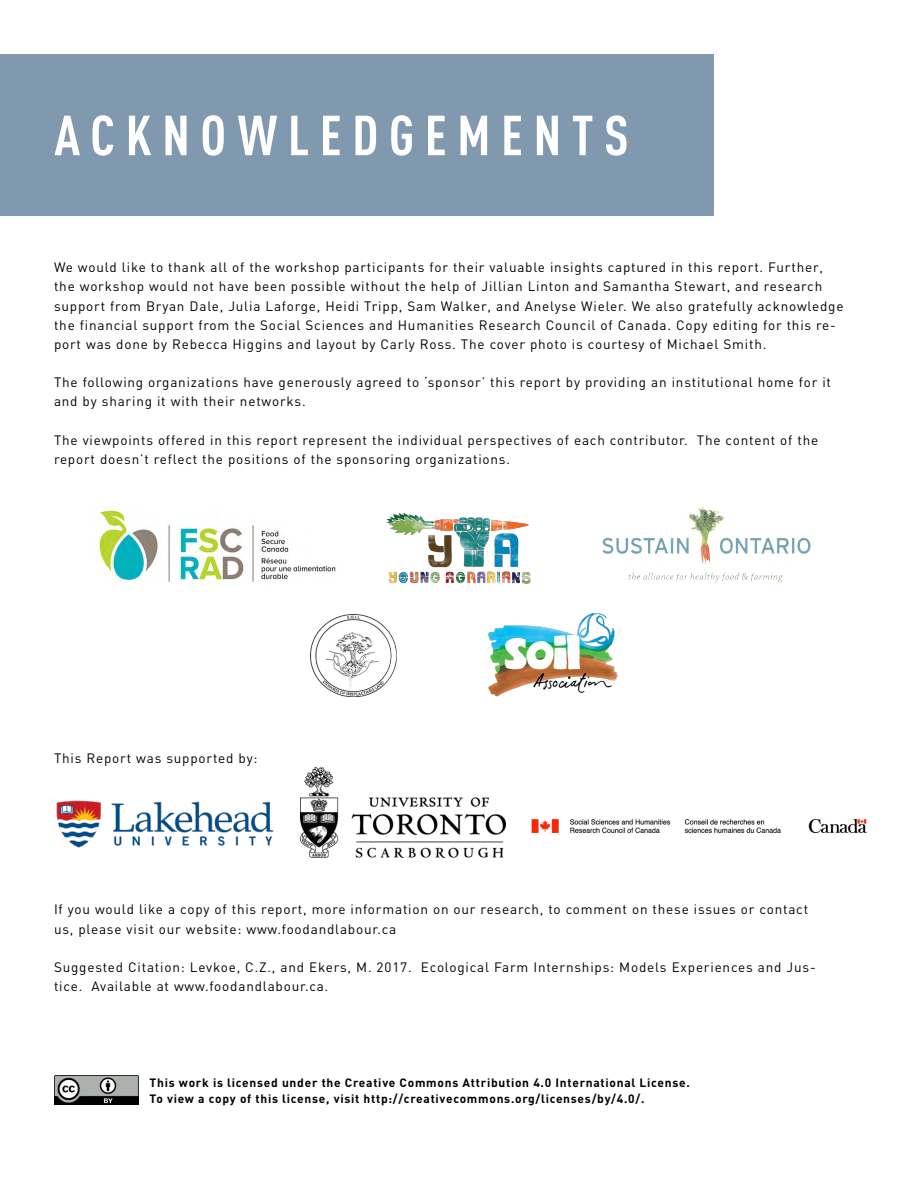
<style>
.page{position:relative;width:918px;height:1188px;background:#fff}
.page>*{position:absolute;margin:0;border:0;box-sizing:border-box;transform-origin:0 0}
.t1{font:700 condensed 55.5px "DINOT";letter-spacing:.19em;color:#fff}
.t2{font:13.5px/19.2px "DIN";letter-spacing:.06em;color:#000}
.t3{font:700 12px/16.2px "DIN";letter-spacing:.06em;color:#000}
</style>
<div class="page">
<div style="left:0;top:54px;width:714px;height:162px;background:#8099af"></div>
<img style="left:99px;top:510px;width:237px;height:74px">
<img style="left:311px;top:615px;width:86px;height:81px">
<img style="left:488px;top:613px;width:130px;height:84px">
<img style="left:386px;top:513px;width:145px;height:71px">
<img style="left:603px;top:507px;width:208px;height:74px">
<img style="left:56px;top:800px;width:218px;height:48px">
<img style="left:300px;top:768px;width:205px;height:90px">
<img style="left:531px;top:819px;width:336px;height:15px">
<img style="left:54px;top:1075px;width:84px;height:30px">
<h1 class="t1" style="left:54px;top:102px;width:576px">ACKNOWLEDGEMENTS</h1>
<p class="t2" style="left:54px;top:258px;width:791px">We would like to thank all of the workshop participants for their valuable insights captured in this report. Further, the workshop would not have been possible without the help of Jillian Linton and Samantha Stewart, and research support from Bryan Dale, Julia Laforge, Heidi Tripp, Sam Walker, and Anelyse Wieler. We also gratefully acknowledge the financial support from the Social Sciences and Humanities Research Council of Canada. Copy editing for this re&shy;port was done by Rebecca Higgins and layout by Carly Ross. The cover photo is courtesy of Michael Smith.</p>
<p class="t2" style="left:54px;top:373px;width:779px">The following organizations have generously agreed to ‘sponsor’ this report by providing an institutional home for it and by sharing it with their networks.</p>
<p class="t2" style="left:54px;top:430px;width:766px">The viewpoints offered in this report represent the individual perspectives of each contributor. The content of the report doesn’t reflect the positions of the sponsoring organizations.</p>
<p class="t2" style="left:54px;top:749px;width:205px">This Report was supported by:</p>
<p class="t2" style="left:54px;top:900px;width:756px">If you would like a copy of this report, more information on our research, to comment on these issues or contact us, please visit our website: www.foodandlabour.ca</p>
<p class="t2" style="left:54px;top:957px;width:763px">Suggested Citation: Levkoe, C.Z., and Ekers, M. 2017. Ecological Farm Internships: Models Experiences and Jus&shy;tice. Available at www.foodandlabour.ca.</p>
<p class="t3" style="left:150px;top:1074px;width:542px">This work is licensed under the Creative Commons Attribution 4.0 International License.<br>To view a copy of this license, visit http://creativecommons.org/licenses/by/4.0/.</p>
</div>
